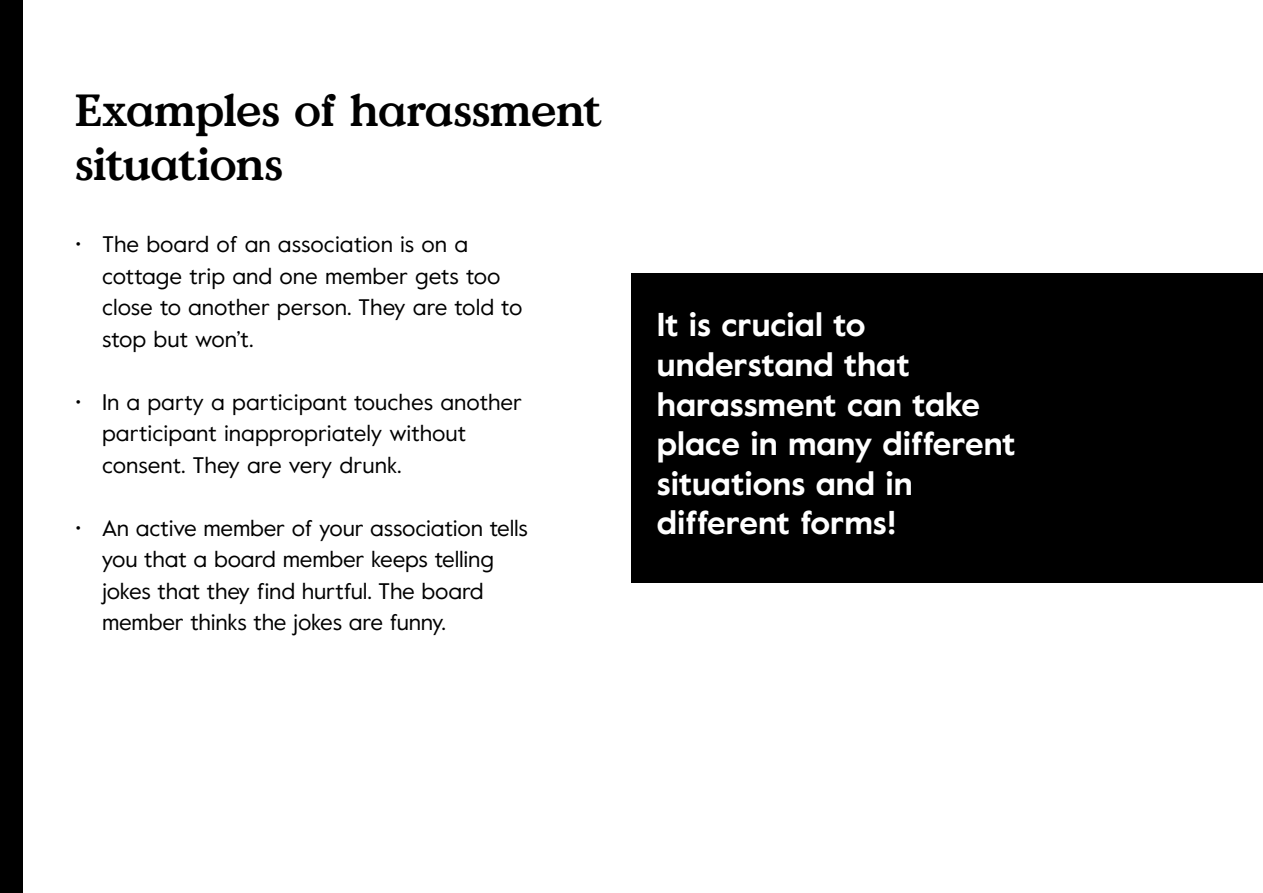
<style>
.page{position:relative;width:1263px;height:893px;background:#fff}
.page>*{position:absolute;margin:0;border:0;box-sizing:border-box;transform-origin:0 0}
.t1{font:700 45px/54px "Value Serif";letter-spacing:-.01em;color:#000}
.t2{font:700 33px/39.6px "Value";color:#fff}
.t3{font:22.5px/31.5px "Value";color:#000}
</style>
<div class="page">
<div style="left:0;top:0;width:22px;height:893px;background:#000"></div>
<div style="left:631px;top:273px;width:632px;height:309px;background:#000"></div>
<h1 class="t1" style="left:75px;top:81px;width:528px">Examples of harassment situations</h1>
<p class="t3" style="left:102px;top:228px;width:422px;text-indent:-27px">• The board of an association is on a cottage trip and one member gets too close to another person. They are told to stop but won’t.</p>
<p class="t3" style="left:102px;top:385px;width:422px;text-indent:-27px">• In a party a participant touches another participant inappropriately without consent. They are very drunk.</p>
<p class="t3" style="left:102px;top:511px;width:428px;text-indent:-27px">• An active member of your association tells you that a board member keeps telling jokes that they find hurtful. The board member thinks the jokes are funny.</p>
<h2 class="t2" style="left:657px;top:305px;width:360px">It is crucial to understand that harassment can take place in many different situations and in different forms!</h2>
</div>
